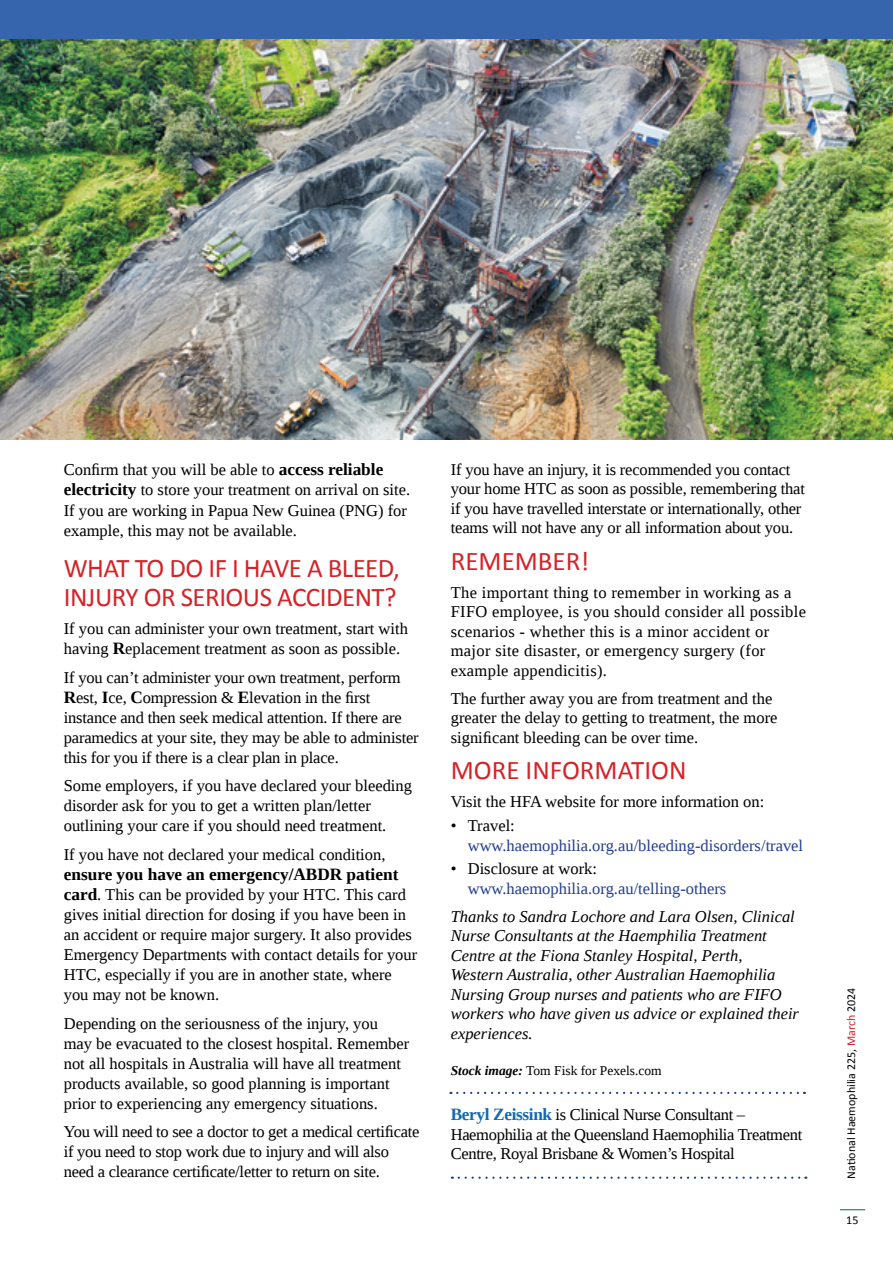
<style>
.page{position:relative;width:893px;height:1263px;background:#fff}
.page>*{position:absolute;margin:0;border:0;box-sizing:border-box;transform-origin:0 0}
.t1{font:27px/28.5px "Calibri";letter-spacing:-.02em;color:#d52327}
.t2{font:27px "Calibri";color:#d52327}
.t3{font:700 17.25px "Liberation Serif";color:#000}
.t4{font:16.5px/20.1px "Liberation Serif";color:#000}
.t5{font:italic 16.5px/19.5px "Liberation Serif";color:#000}
.t6{font:16.5px/19.5px "Liberation Serif";letter-spacing:.02em;color:#000}
.t7{font:16.5px/19.5px "Liberation Serif";letter-spacing:-.02em;color:#000}
.t8{font:16.5px "Liberation Serif";color:#25408f}
.t9{font:13.5px "Liberation Serif";color:#000}
.t10{font:12px "Calibri";color:#000}
.s1{font-weight:700;font-size:17.25px}
.s2{font-weight:700;font-style:italic}
.s3{font-weight:700;font-size:17.25px;color:#1268b3}
.s4{color:#d2232a}
</style>
<div class="page">
<svg style="left:840px;top:1209px;width:25px;height:1px"></svg>
<img style="left:0;top:38px;width:893px;height:402px">
<svg style="left:459px;top:1176px;width:347px;height:3px"></svg>
<svg style="left:457px;top:1092px;width:348px;height:2px"></svg>
<div style="left:0;top:0;width:893px;height:38px;background:#3664ad"></div>
<p class="t4" style="left:64px;top:459px;width:348px">Confirm that you will be able to <span class="s1">access reliable electricity</span> to store your treatment on arrival on site.<br>If you are working in Papua New Guinea (PNG) for example, this may not be available.</p>
<h1 class="t1" style="left:64px;top:554px;width:338px">WHAT TO DO IF I HAVE A BLEED,<br>INJURY OR SERIOUS ACCIDENT?</h1>
<p class="t4" style="left:64px;top:618px;width:346px">If you can administer your own treatment, start with having <span class="s1">R</span>eplacement treatment as soon as possible.</p>
<p class="t4" style="left:64px;top:667px;width:356px">If you can’t administer your own treatment, perform <span class="s1">R</span>est, <span class="s1">I</span>ce, <span class="s1">C</span>ompression &amp; <span class="s1">E</span>levation in the first instance and then seek medical attention. If there are paramedics at your site, they may be able to administer this for you if there is a clear plan in place.</p>
<p class="t4" style="left:64px;top:776px;width:350px">Some employers, if you have declared your bleeding disorder ask for you to get a written plan/letter outlining your care if you should need treatment.</p>
<p class="t4" style="left:64px;top:844px;width:323px">If you have not declared your medical condition,</p>
<p class="t3" style="left:64px;top:862px;width:336px">ensure you have an emergency/ABDR patient</p>
<p class="t4" style="left:64px;top:884px;width:355px"><span class="s1">card</span>. This can be provided by your HTC. This card gives initial direction for dosing if you have been in an accident or require major surgery. It also provides Emergency Departments with contact details for your HTC, especially if you are in another state, where you may not be known.</p>
<p class="t4" style="left:64px;top:1013px;width:347px">Depending on the seriousness of the injury, you may be evacuated to the closest hospital. Remember not all hospitals in Australia will have all treatment products available, so good planning is important prior to experiencing any emergency situations.</p>
<p class="t4" style="left:64px;top:1122px;width:357px">You will need to see a doctor to get a medical certificate if you need to stop work due to injury and will also need a clearance certificate/letter to return on site.</p>
<p class="t4" style="left:451px;top:459px;width:356px;line-height:19.5px">If you have an injury, it is recommended you contact your home HTC as soon as possible, remembering that if you have travelled interstate or internationally, other teams will not have any or all information about you.</p>
<h1 class="t2" style="left:451px;top:544px;width:140px">REMEMBER!</h1>
<p class="t6" style="left:451px;top:582px;width:357px">The important thing to remember in working as a FIFO employee, is you should consider all possible scenarios - whether this is a minor accident or major site disaster, or emergency surgery (for example appendicitis).</p>
<p class="t4" style="left:451px;top:688px;width:328px;line-height:19.5px">The further away you are from treatment and the greater the delay to getting to treatment, the more significant bleeding can be over time.</p>
<h1 class="t2" style="left:451px;top:753px;width:237px">MORE INFORMATION</h1>
<p class="t4" style="left:451px;top:792px;width:315px">Visit the HFA website for more information on:</p>
<p class="t4" style="left:451px;top:815px;width:66px">• Travel:</p>
<p class="t8" style="left:468px;top:834px;width:337px">www.haemophilia.org.au/bleeding-disorders/travel</p>
<p class="t4" style="left:451px;top:859px;width:148px">• Disclosure at work:</p>
<p class="t8" style="left:468px;top:878px;width:260px">www.haemophilia.org.au/telling-others</p>
<p class="t5" style="left:451px;top:906px;width:350px">Thanks to Sandra Lochore and Lara Olsen, Clinical Nurse Consultants at the Haemphilia Treatment Centre at the Fiona Stanley Hospital, Perth, Western Australia, other Australian Haemophilia Nursing Group nurses and patients who are FIFO workers who have given us advice or explained their experiences.</p>
<p class="t9" style="left:451px;top:1062px;width:213px"><span class="s2">Stock image:</span> Tom Fisk for Pexels.com</p>
<p class="t7" style="left:451px;top:1105px;width:353px"><span class="s3">Beryl Zeissink</span> is Clinical Nurse Consultant –<br>Haemophilia at the Queensland Haemophilia Treatment<br>Centre, Royal Brisbane &amp; Women’s Hospital</p>
<p class="t10" style="left:844px;top:1179px;width:192px;rotate:-90deg">National Haemophilia 225, <span class="s4">March</span> 2024</p>
<p class="t10" style="left:846px;top:1212px;width:14px">15</p>
</div>
